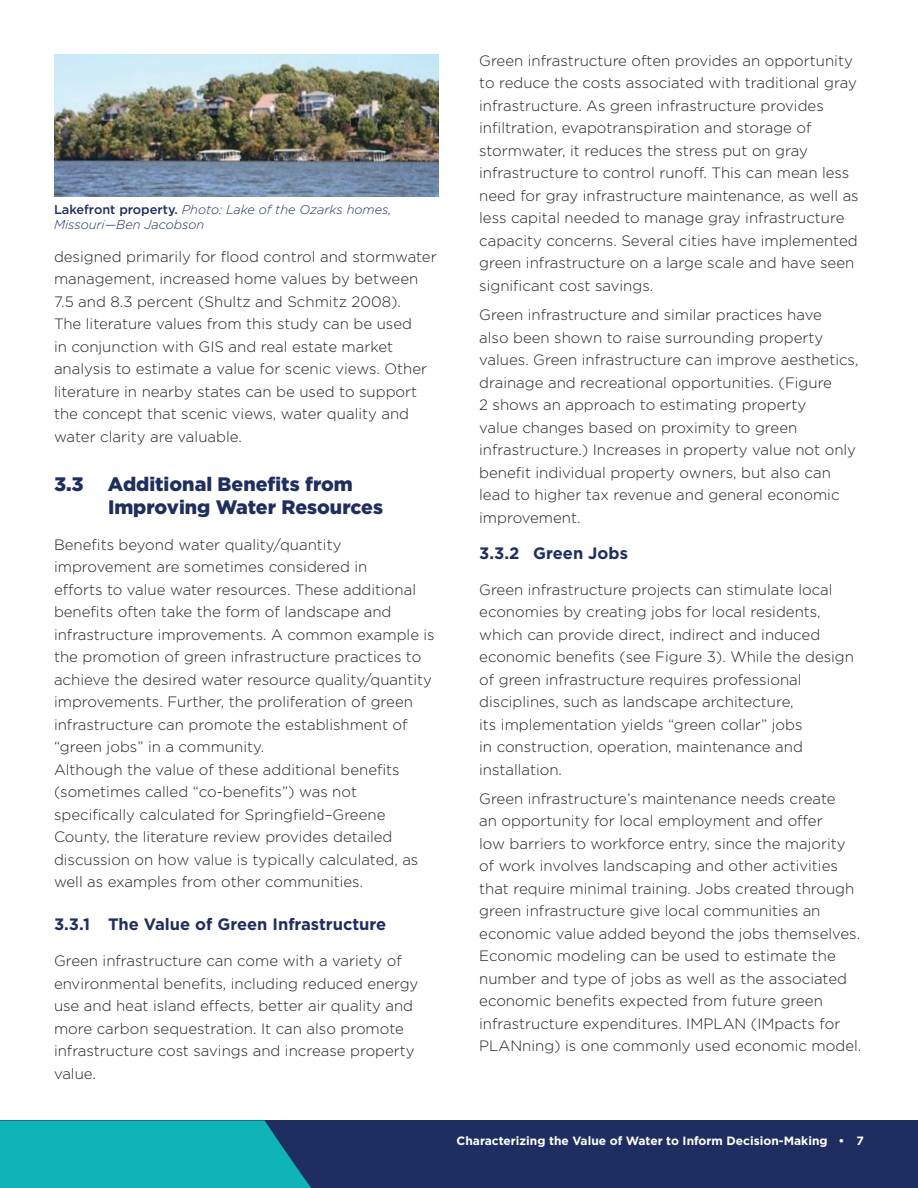
<style>
.page{position:relative;width:918px;height:1188px;background:#fff}
.page>*{position:absolute;margin:0;border:0;box-sizing:border-box;transform-origin:0 0}
.Heading_2{font:900 19.5px/22.5px "Gotham";color:#1f2e60}
.heading_3{font:700 16.5px "Gotham";color:#1f2e60}
.Body_1{font:300 15px/22.5px "Gotham";color:#231f20}
.Caption_2_-_Left_ali{font:italic 300 12.75px/15.3px "Gotham";color:#1f2e60}
.t1{font:700 12px "Gotham";color:#fff}
.s1{font-weight:500;font-style:normal}
</style>
<div class="page">
<img style="left:54px;top:54px;width:385px;height:143px">
<div style="left:0;top:1120px;width:918px;height:68px;background:#1f2e60"></div>
<svg style="left:0;top:1120px;width:311px;height:68px;background:#0fa8af"></svg>
<p class="Caption_2_-_Left_ali" style="left:54px;top:201px;width:339px"><span class="s1">Lakefront property.</span> Photo: Lake of the Ozarks homes,<br>Missouri—Ben Jacobson</p>
<p class="Body_1" style="left:54px;top:245px;width:384px">designed primarily for flood control and stormwater management, increased home values by between<br>7.5 and 8.3 percent (Shultz and Schmitz 2008).</p>
<p class="Body_1" style="left:54px;top:312px;width:375px">The literature values from this study can be used in conjunction with GIS and real estate market analysis to estimate a value for scenic views. Other literature in nearby states can be used to support the concept that scenic views, water quality and water clarity are valuable.</p>
<p class="Heading_2" style="left:108px;top:473px;width:277px;text-indent:-54px">3.3 Additional Benefits from<br>Improving Water Resources</p>
<p class="Body_1" style="left:54px;top:533px;width:382px">Benefits beyond water quality/quantity improvement are sometimes considered in<br>efforts to value water resources. These additional benefits often take the form of landscape and infrastructure improvements. A common example is the promotion of green infrastructure practices to achieve the desired water resource quality/quantity improvements. Further, the proliferation of green infrastructure can promote the establishment of “green jobs” in a community.</p>
<p class="Body_1" style="left:54px;top:758px;width:366px">Although the value of these additional benefits (sometimes called “co-benefits”) was not specifically calculated for Springfield–Greene County, the literature review provides detailed discussion on how value is typically calculated, as well as examples from other communities.</p>
<p class="heading_3" style="left:54px;top:913px;width:334px">3.3.1 The Value of Green Infrastructure</p>
<p class="Body_1" style="left:54px;top:949px;width:366px">Green infrastructure can come with a variety of environmental benefits, including reduced energy use and heat island effects, better air quality and more carbon sequestration. It can also promote infrastructure cost savings and increase property value.</p>
<p class="Body_1" style="left:479px;top:49px;width:381px">Green infrastructure often provides an opportunity to reduce the costs associated with traditional gray infrastructure. As green infrastructure provides infiltration, evapotranspiration and storage of stormwater, it reduces the stress put on gray infrastructure to control runoff. This can mean less need for gray infrastructure maintenance, as well as less capital needed to manage gray infrastructure capacity concerns. Several cities have implemented green infrastructure on a large scale and have seen significant cost savings.</p>
<p class="Body_1" style="left:479px;top:303px;width:381px">Green infrastructure and similar practices have<br>also been shown to raise surrounding property values. Green infrastructure can improve aesthetics, drainage and recreational opportunities. (Figure<br>2 shows an approach to estimating property<br>value changes based on proximity to green infrastructure.) Increases in property value not only benefit individual property owners, but also can lead to higher tax revenue and general economic improvement.</p>
<p class="heading_3" style="left:479px;top:542px;width:150px">3.3.2 Green Jobs</p>
<p class="Body_1" style="left:479px;top:578px;width:376px">Green infrastructure projects can stimulate local economies by creating jobs for local residents, which can provide direct, indirect and induced economic benefits (see Figure 3). While the design of green infrastructure requires professional disciplines, such as landscape architecture,<br>its implementation yields “green collar” jobs<br>in construction, operation, maintenance and installation.</p>
<p class="Body_1" style="left:479px;top:787px;width:384px">Green infrastructure’s maintenance needs create<br>an opportunity for local employment and offer<br>low barriers to workforce entry, since the majority of work involves landscaping and other activities that require minimal training. Jobs created through green infrastructure give local communities an economic value added beyond the jobs themselves.<br>Economic modeling can be used to estimate the number and type of jobs as well as the associated economic benefits expected from future green infrastructure expenditures. IMPLAN (IMpacts for PLANning) is one commonly used economic model.</p>
<p class="t1" style="left:457px;top:1133px;width:409px">Characterizing the Value of Water to Inform Decision-Making • 7</p>
</div>
